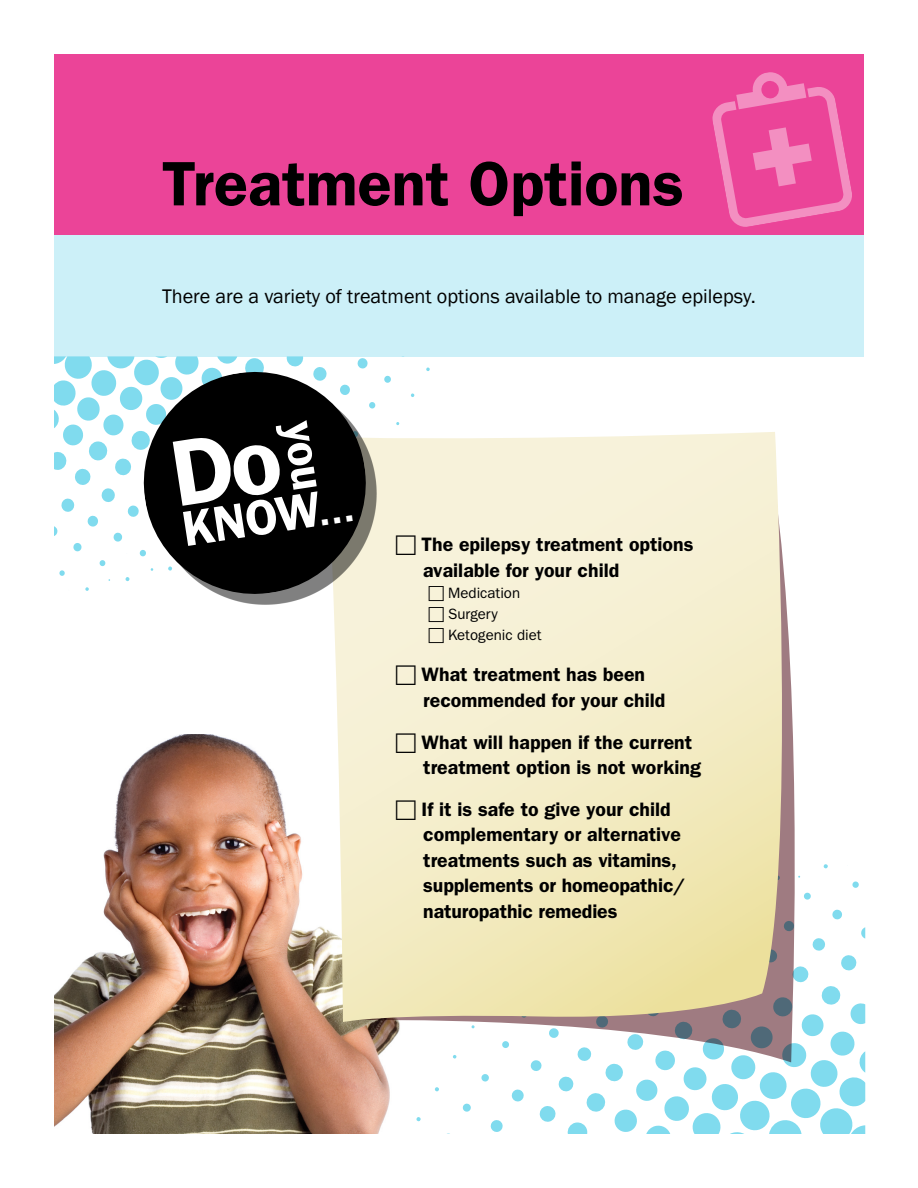
<style>
.page{position:relative;width:918px;height:1188px;background:#fff}
.page>*{position:absolute;margin:0;border:0;box-sizing:border-box;transform-origin:0 0}
.t1{font:600 63px "ITC Franklin Gothic Std";color:#000}
.t2{font:600 49.95px "Franklin Gothic";color:#fff}
.t3{font:20.25px "Franklin Gothic";color:#000}
.t4{font:600 19.5px/25.5px "ITC Franklin Gothic Std";color:#000}
.t5{font:15px/21px "ITC Franklin Gothic Std";color:#000}
</style>
<div class="page">
<img style="left:54px;top:734px;width:336px;height:399px">
<div style="left:54px;top:235px;width:810px;height:121px;background:#ccf0f8"></div>
<svg style="left:54px;top:356px;width:376px;height:220px"></svg>
<svg style="left:416px;top:864px;width:449px;height:270px"></svg>
<svg style="left:347px;top:1022px;width:448px;height:40px"></svg>
<svg style="left:326px;top:432px;width:471px;height:590px"></svg>
<div style="left:54px;top:54px;width:810px;height:181px;background:#eb4498"></div>
<svg style="left:712px;top:72px;width:140px;height:155px"></svg>
<svg style="left:136px;top:364px;width:238px;height:238px;fill:#000"></svg>
<svg style="left:429px;top:607px;width:15px;height:15px"></svg>
<svg style="left:429px;top:628px;width:15px;height:15px"></svg>
<svg style="left:396px;top:666px;width:20px;height:19px"></svg>
<svg style="left:396px;top:733px;width:20px;height:20px"></svg>
<svg style="left:396px;top:800px;width:20px;height:20px"></svg>
<div style="left:173px;top:420px;width:144px;height:86px;background:#000"></div>
<svg style="left:69px;top:513px;width:375px;height:88px"></svg>
<h1 class="t1" style="left:162px;top:147px;width:523px">Treatment Options</h1>
<p class="t3" style="left:162px;top:283px;width:595px">There are a variety of treatment options available to manage epilepsy.</p>
<h2 class="t2" style="left:178px;top:501px;width:141px;rotate:-9deg">KNOW</h2>
<p class="t4" style="left:422px;top:532px;width:273px">The epilepsy treatment options available for your child</p>
<p class="t5" style="left:448px;top:582px;width:95px">Medication<br>Surgery<br>Ketogenic diet</p>
<p class="t4" style="left:422px;top:662px;width:245px">What treatment has been recommended for your child</p>
<p class="t4" style="left:422px;top:729px;width:281px">What will happen if the current treatment option is not working</p>
<p class="t4" style="left:422px;top:796px;width:265px">If it is safe to give your child complementary or alternative treatments such as vitamins, supplements or homeopathic/ naturopathic remedies</p>
</div>
